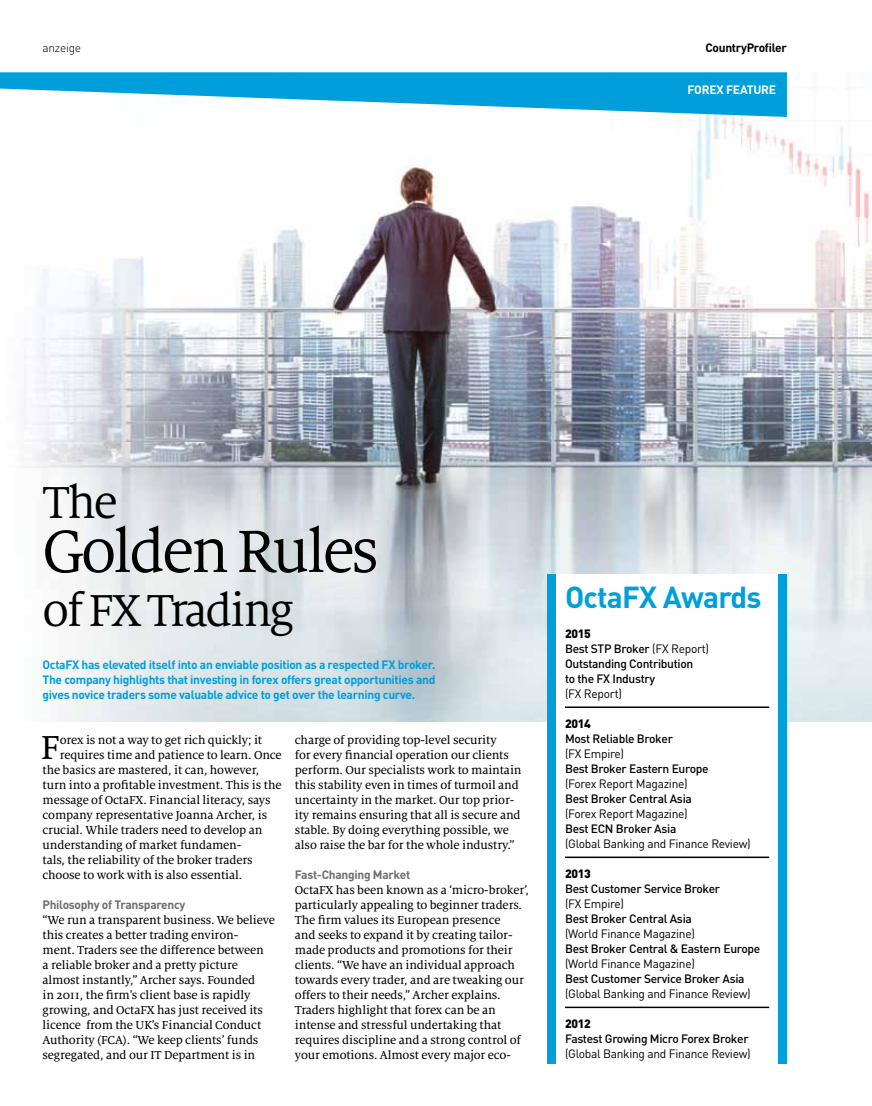
<style>
.page{position:relative;width:872px;height:1106px;background:#fff}
.page>*{position:absolute;margin:0;border:0;box-sizing:border-box;transform-origin:0 0}
.t1{font:66px "Milo Serif OT";letter-spacing:-.05em;color:#000}
.t2{font:49.5px "Milo Serif OT";letter-spacing:-.05em;color:#000}
.t3{font:36.75px "Milo Serif OT Text";color:#000}
.t4{font:700 30px "DIN Pro";letter-spacing:-.025em;color:#009fdb}
.t5{font:12.75px/15px "Milo Serif OT Text";letter-spacing:-.01em;color:#000}
.t6{font:500 12px/15px "DIN Pro";letter-spacing:-.025em;color:#000}
.t7{font:12px "DIN Pro";letter-spacing:-.025em;color:#000}
.t8{font:700 12px/15px "DIN Pro";letter-spacing:-.025em;color:#009fdb;text-align:justify}
.t9{font:700 12px "DIN Pro";letter-spacing:-.025em;color:#6d6e71}
.t10{font:700 12px "DIN Pro";letter-spacing:-.025em;color:#000}
.t11{font:700 12px "DIN Pro";letter-spacing:-.015em;color:#fff}
.t12{font:900 12px "DIN Pro";letter-spacing:-.025em;color:#000}
.t13{font:300 12px "DIN Pro";letter-spacing:-.025em;color:#000}
.s1{font-weight:900}
.s2{font-weight:400}
</style>
<div class="page">
<img style="left:21px;top:117px;width:851px;height:604px">
<div style="left:547px;top:574px;width:240px;height:489px;background:#fff"></div>
<svg style="left:0;top:72px;width:787px;height:45px"></svg>
<div style="left:778px;top:574px;width:9px;height:489px;background:#009fdb"></div>
<div style="left:547px;top:574px;width:9px;height:489px;background:#009fdb"></div>
<hr style="left:565px;top:706px;width:204px;height:2px;background:#000">
<hr style="left:565px;top:856px;width:204px;height:2px;background:#000">
<hr style="left:565px;top:1006px;width:204px;height:2px;background:#000">
<p class="t13" style="left:43px;top:39px;width:40px">anzeige</p>
<p class="t10" style="left:705px;top:39px;width:83px">CountryProfiler</p>
<p class="t11" style="left:687px;top:82px;width:90px">FOREX FEATURE</p>
<h2 class="t2" style="left:43px;top:476px;width:76px">The</h2>
<h1 class="t1" style="left:43px;top:516px;width:338px">Golden Rules</h1>
<h2 class="t2" style="left:43px;top:584px;width:253px">of FX Trading</h2>
<p class="t8" style="left:43px;top:656px;width:395px">OctaFX has elevated itself into an enviable position as a respected FX broker.<br>The company highlights that investing in forex offers great opportunities and gives novice traders some valuable advice to get over the learning curve.</p>
<p class="t5" style="left:295px;top:732px;width:228px">charge of providing top-level security<br>for every financial operation our clients perform. Our specialists work to maintain this stability even in times of turmoil and uncertainty in the market. Our top prior&shy;ity remains ensuring that all is secure and stable. By doing everything possible, we also raise the bar for the whole industry.”</p>
<p class="t9" style="left:295px;top:866px;width:117px">Fast-Changing Market</p>
<p class="t5" style="left:295px;top:882px;width:235px">OctaFX has been known as a ‘micro-broker’, particularly appealing to beginner traders.<br>The firm values its European presence<br>and seeks to expand it by creating tailor&shy;made products and promotions for their clients. “We have an individual approach towards every trader, and are tweaking our offers to their needs,” Archer explains.<br>Traders highlight that forex can be an intense and stressful undertaking that requires discipline and a strong control of your emotions. Almost every major eco-</p>
<h3 class="t3" style="left:41px;top:727px;width:21px">F</h3>
<p class="t5" style="left:60px;top:732px;width:204px">orex is not a way to get rich quickly; it</p>
<p class="t5" style="left:60px;top:747px;width:223px">requires time and patience to learn. Once</p>
<p class="t5" style="left:43px;top:762px;width:218px">the basics are mastered, it can, however,</p>
<p class="t5" style="left:43px;top:777px;width:240px">turn into a profitable investment. This is the</p>
<p class="t5" style="left:43px;top:792px;width:230px">message of OctaFX. Financial literacy, says</p>
<p class="t5" style="left:43px;top:807px;width:226px">company representative Joanna Archer, is</p>
<p class="t5" style="left:43px;top:822px;width:221px">crucial. While traders need to develop an</p>
<p class="t5" style="left:43px;top:837px;width:200px">understanding of market fundamen-</p>
<p class="t5" style="left:43px;top:852px;width:212px">tals, the reliability of the broker traders</p>
<p class="t5" style="left:43px;top:867px;width:201px">choose to work with is also essential.</p>
<p class="t9" style="left:43px;top:896px;width:144px">Philosophy of Transparency</p>
<p class="t5" style="left:43px;top:912px;width:234px">“We run a transparent business. We believe this creates a better trading environ-<br>ment. Traders see the difference between<br>a reliable broker and a pretty picture almost instantly,” Archer says. Founded<br>in 2011, the firm’s client base is rapidly growing, and OctaFX has just received its licence from the UK’s Financial Conduct Authority (FCA). “We keep clients’ funds segregated, and our IT Department is in</p>
<h3 class="t4" style="left:565px;top:576px;width:198px">OctaFX Awards</h3>
<p class="t6" style="left:565px;top:625px;width:146px"><span class="s1">2015<br></span>Best STP Broker <span class="s2">(FX Report)<br></span>Outstanding Contribution<br>to the FX Industry</p>
<p class="t7" style="left:565px;top:685px;width:58px">(FX Report)</p>
<p class="t12" style="left:565px;top:715px;width:27px">2014</p>
<p class="t6" style="left:565px;top:730px;width:109px">Most Reliable Broker</p>
<p class="t7" style="left:565px;top:745px;width:61px">(FX Empire)</p>
<p class="t6" style="left:565px;top:760px;width:145px">Best B roker Eastern Europe</p>
<p class="t7" style="left:565px;top:775px;width:124px">(Forex Report Magazine)</p>
<p class="t6" style="left:565px;top:790px;width:128px">Best Broker Central Asia</p>
<p class="t7" style="left:565px;top:805px;width:124px">(Forex Report Magazine)</p>
<p class="t6" style="left:565px;top:820px;width:113px">Best ECN Broker Asia</p>
<p class="t7" style="left:565px;top:835px;width:187px">(Global Banking and Finance Review)</p>
<p class="t12" style="left:565px;top:865px;width:27px">2013</p>
<p class="t6" style="left:565px;top:880px;width:157px">Best Customer Service B roker</p>
<p class="t7" style="left:565px;top:895px;width:61px">(FX Empire)</p>
<p class="t6" style="left:565px;top:910px;width:128px">Best Broker Central Asia</p>
<p class="t7" style="left:565px;top:925px;width:131px">(World Finance Magazine)</p>
<p class="t6" style="left:565px;top:940px;width:197px">Best B roker Central &amp; Eastern Europe</p>
<p class="t7" style="left:565px;top:955px;width:131px">(World Finance Magazine)</p>
<p class="t6" style="left:565px;top:970px;width:181px">Best Customer Service B roker Asia</p>
<p class="t7" style="left:565px;top:985px;width:187px">(Global Banking and Finance Review)</p>
<p class="t12" style="left:565px;top:1015px;width:27px">2012</p>
<p class="t6" style="left:565px;top:1030px;width:185px">Fastest Growing Micro Forex B roker</p>
<p class="t7" style="left:565px;top:1045px;width:187px">(Global Banking and Finance Review)</p>
</div>
